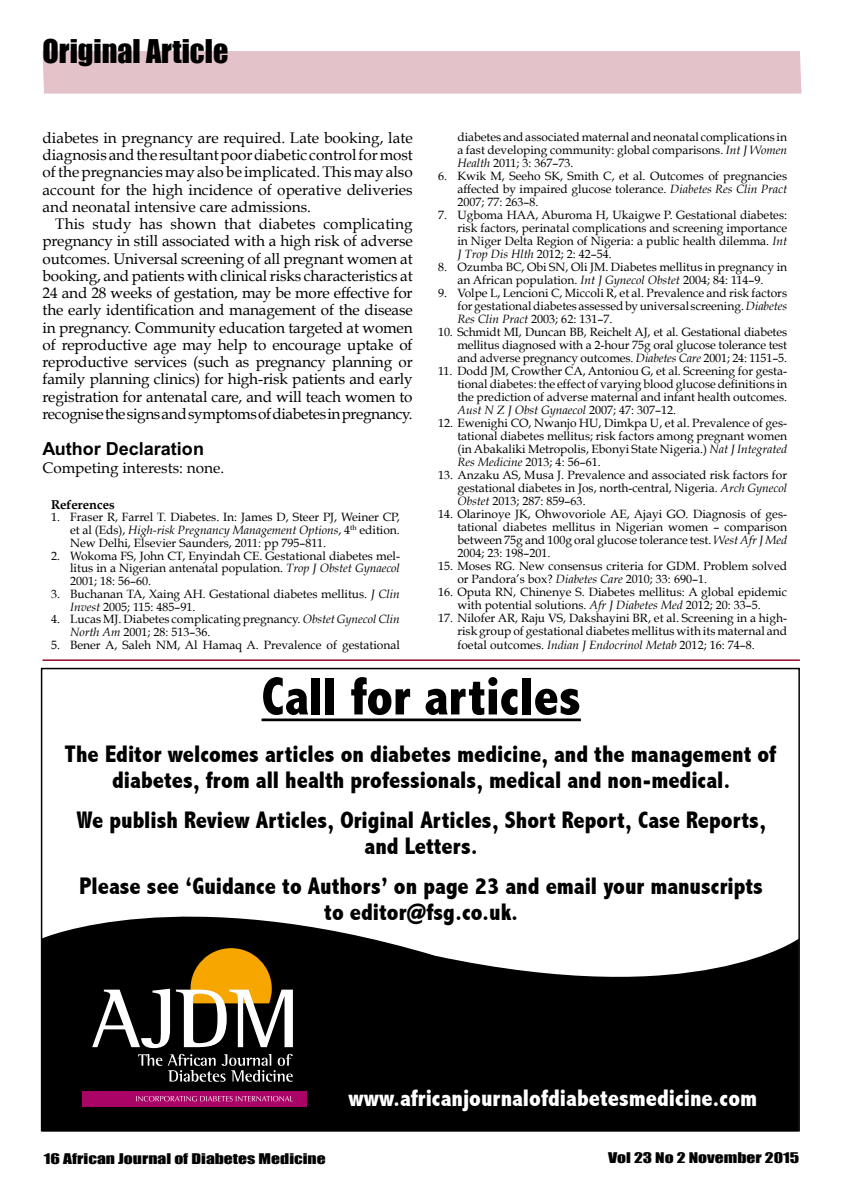
<style>
.page{position:relative;width:851px;height:1191px;background:#fff}
.page>*{position:absolute;margin:0;border:0;box-sizing:border-box;transform-origin:0 0}
.t1{font:800 condensed 54px "Abadi";color:#000}
.t2{font:30px "Impact";color:#000}
.t3{font:800 condensed 24px/25.5px "Abadi";color:#000;text-align:center}
.t4{font:800 condensed 24px "Abadi";color:#fff}
.t5{font:700 18px "Arial";color:#000}
.t6{font:15.3px/17.2px "Book Antiqua";color:#000;text-align:justify}
.t7{font:13.5px "Impact";color:#000;scale:1.3 1}
.t8{font:700 12.75px "Book Antiqua";color:#000}
.t9{font:12px/13px "Book Antiqua";color:#000;text-align:justify}
.s1{font-style:italic}
</style>
<div class="page">
<div style="left:43px;top:51px;width:758px;height:43px;background:#e4c2c9"></div>
<hr style="left:43px;top:659px;width:756px;height:2px;background:#930927">
<svg style="left:44px;top:916px;width:752px;height:212px;fill:#000"></svg>
<div style="left:82px;top:1091px;width:224px;height:15px;background:#aa0566"></div>
<svg style="left:138px;top:1054px;width:24px;height:11px"></svg>
<svg style="left:168px;top:1054px;width:125px;height:27px;background:#3e3e3e"></svg>
<svg style="left:92px;top:988px;width:78px;height:60px"></svg>
<svg style="left:176px;top:948px;width:117px;height:99px"></svg>
<svg style="left:136px;top:1096px;width:157px;height:5px"></svg>
<hr style="left:261px;top:718px;width:320px;height:3px;background:#000">
<div style="left:41px;top:668px;width:758px;height:463px;border:2px solid #000"></div>
<h2 class="t2" style="left:43px;top:32px;width:187px">Original Article</h2>
<p class="t9" style="left:457px;top:130px;width:331px">diabetes and associated maternal and neonatal complications in a fast developing community: global comparisons. <span class="s1">Int J Women Health</span> 2011; 3: 367–73.</p>
<p class="t9" style="left:457px;top:169px;width:331px;text-indent:-19px">6. Kwik M, Seeho SK, Smith C, et al. Outcomes of pregnancies affected by impaired glucose tolerance. <span class="s1">Diabetes Res Clin Pract </span>2007; 77: 263–8.</p>
<p class="t9" style="left:457px;top:208px;width:331px;text-indent:-19px">7. Ugboma HAA, Aburoma H, Ukaigwe P. Gestational diabetes: risk factors, perinatal complications and screening importance in Niger Delta Region of Nigeria: a public health dilemma. <span class="s1">Int J Trop Dis Hlth</span> 2012; 2: 42–54.</p>
<p class="t9" style="left:438px;top:260px;width:350px;text-align:center">8. Ozumba BC, Obi SN, Oli JM. Diabetes mellitus in pregnancy in an African population. <span class="s1">Int J Gynecol Obstet</span> 2004; 84: 114–9.</p>
<p class="t9" style="left:457px;top:286px;width:331px;text-indent:-19px">9. Volpe L, Lencioni C, Miccoli R, et al. Prevalence and risk factors for gestational diabetes assessed by universal screening. <span class="s1">Diabetes Res Clin Pract</span> 2003; 62: 131–7.</p>
<p class="t9" style="left:457px;top:325px;width:331px;text-indent:-19px">10. Schmidt MI, Duncan BB, Reichelt AJ, et al. Gestational diabetes mellitus diagnosed with a 2-hour 75g oral glucose tolerance test and adverse pregnancy outcomes. <span class="s1">Diabetes Care</span> 2001; 24: 1151–5.</p>
<p class="t9" style="left:457px;top:364px;width:331px;text-indent:-19px">11. Dodd JM, Crowther CA, Antoniou G, et al. Screening for gesta&shy;tional diabetes: the effect of varying blood glucose definitions in the prediction of adverse maternal and infant health outcomes.<br><span class="s1">Aust N Z J Obst Gynaecol</span> 2007; 47: 307–12.</p>
<p class="t9" style="left:457px;top:416px;width:331px;text-indent:-19px">12. Ewenighi CO, Nwanjo HU, Dimkpa U, et al. Prevalence of ges&shy;tational diabetes mellitus; risk factors among pregnant women (in Abakaliki Metropolis, Ebonyi State Nigeria.) <span class="s1">Nat J Integrated Res Medicine</span> 2013; 4: 56–61.</p>
<p class="t9" style="left:457px;top:468px;width:331px;text-indent:-19px">13. Anzaku AS, Musa J. Prevalence and associated risk factors for gestational diabetes in Jos, north-central, Nigeria. <span class="s1">Arch Gynecol Obstet</span> 2013; 287: 859–63.</p>
<p class="t9" style="left:457px;top:507px;width:331px;text-indent:-19px">14. Olarinoye JK, Ohwovoriole AE, Ajayi GO. Diagnosis of ges&shy;tational diabetes mellitus in Nigerian women – comparison between 75g and 100g oral glucose tolerance test. <span class="s1">West Afr J Med </span>2004; 23: 198–201.</p>
<p class="t9" style="left:457px;top:560px;width:331px;text-indent:-19px">15. Moses RG. New consensus criteria for GDM. Problem solved or Pandora’s box? <span class="s1">Diabetes Care</span> 2010; 33: 690–1.</p>
<p class="t9" style="left:438px;top:586px;width:350px;text-align:center">16. Oputa RN, Chinenye S. Diabetes mellitus: A global epidemic with potential solutions. <span class="s1">Afr J Diabetes Med</span> 2012; 20: 33–5.</p>
<p class="t9" style="left:457px;top:612px;width:331px;text-indent:-19px">17. Nilofer AR, Raju VS, Dakshayini BR, et al. Screening in a high&shy;risk group of gestational diabetes mellitus with its maternal and foetal outcomes. <span class="s1">Indian J Endocrinol Metab</span> 2012; 16: 74–8.</p>
<h1 class="t1" style="left:261px;top:665px;width:321px">Call for articles</h1>
<h3 class="t3" style="left:64px;top:741px;width:713px">The Editor welcomes articles on diabetes medicine, and the management of diabetes, from all health professionals, medical and non-medical.</h3>
<h3 class="t3" style="left:76px;top:807px;width:691px">We publish Review Articles, Original Articles, Short Report, Case Reports, and Letters.</h3>
<h3 class="t3" style="left:79px;top:873px;width:684px">Please see ‘Guidance to Authors’ on page 23 and email your manuscripts to editor@fsg.co.uk.</h3>
<p class="t6" style="left:43px;top:129px;width:372px">diabetes in pregnancy are required. Late booking, late diagnosis and the resultant poor diabetic control for most of the pregnancies may also be implicated. This may also account for the high incidence of operative deliveries and neonatal intensive care admissions.</p>
<p class="t6" style="left:43px;top:215px;width:371px;text-indent:13px">This study has shown that diabetes complicating pregnancy in still associated with a high risk of adverse outcomes. Universal screening of all pregnant women at booking, and patients with clinical risks characteristics at 24 and 28 weeks of gestation, may be more effective for the early identification and management of the disease in pregnancy. Community education targeted at women of reproductive age may help to encourage uptake of reproductive services (such as pregnancy planning or family planning clinics) for high-risk patients and early registration for antenatal care, and will teach women to recognise the signs and symptoms of diabetes in pregnancy.</p>
<h3 class="t5" style="left:43px;top:438px;width:163px">Author Declaration</h3>
<p class="t6" style="left:43px;top:459px;width:183px">Competing interests: none.</p>
<p class="t8" style="left:51px;top:497px;width:65px">References</p>
<p class="t9" style="left:70px;top:511px;width:331px;text-indent:-19px">1. Fraser R, Farrel T. Diabetes. In: James D, Steer PJ, Weiner CP, et al (Eds), <span class="s1">High-risk Pregnancy Management Options</span>, 4<sup>th</sup> edition.<br>New Delhi, Elsevier Saunders, 2011: pp 795–811.</p>
<p class="t9" style="left:70px;top:549px;width:331px;text-indent:-19px">2. Wokoma FS, John CT, Enyindah CE. Gestational diabetes mel&shy;litus in a Nigerian antenatal population. <span class="s1">Trop J Obstet Gynaecol </span>2001; 18: 56–60.</p>
<p class="t9" style="left:70px;top:587px;width:331px;text-indent:-19px">3. Buchanan TA, Xaing AH. Gestational diabetes mellitus. <span class="s1">J Clin<br>Invest</span> 2005; 115: 485–91.</p>
<p class="t9" style="left:70px;top:613px;width:331px;text-indent:-19px">4. Lucas MJ. Diabetes complicating pregnancy. <span class="s1">Obstet Gynecol Clin<br>North Am</span> 2001; 28: 513–36.</p>
<p class="t9" style="left:51px;top:638px;width:350px">5. Bener A, Saleh NM, Al Hamaq A. Prevalence of gestational</p>
<h3 class="t4" style="left:348px;top:1084px;width:410px">www.africanjournalofdiabetesmedicine.com</h3>
<p class="t7" style="left:44px;top:1150px;width:218px">16 African Journal of Diabetes Medicine</p>
<p class="t7" style="left:608px;top:1149px;width:149px">Vol 23 No 2 November 2015</p>
</div>
